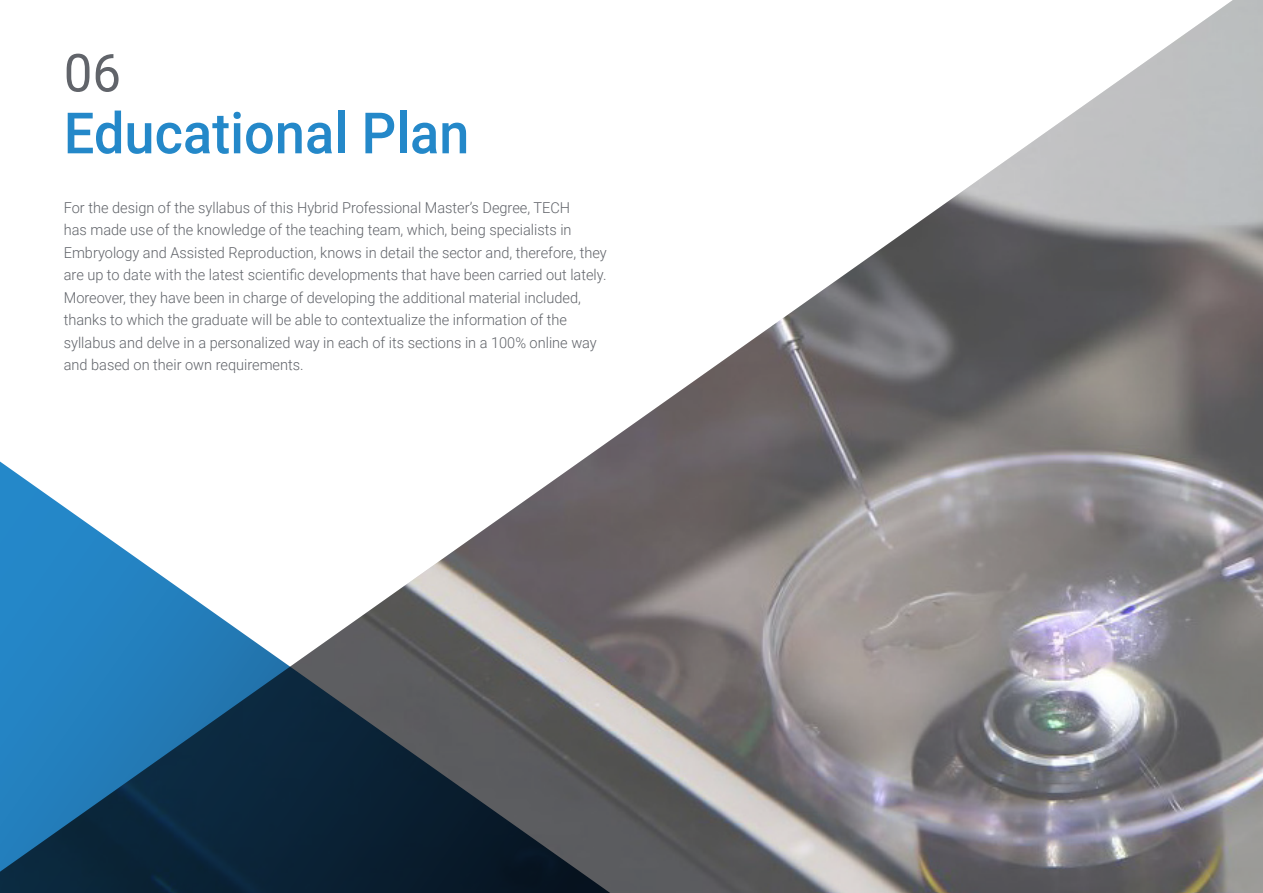
<style>
.page{position:relative;width:1263px;height:893px;background:#fff}
.page>*{position:absolute;margin:0;border:0;box-sizing:border-box;transform-origin:0 0}
.t1{font:500 57px "Roboto";color:#2488c9;scale:.95 1}
.t2{font:52.5px "Roboto";color:#61646a}
.t3{font:300 15px/22.5px "Roboto";color:#61646a}
</style>
<div class="page">
<img style="left:602px;top:0;width:661px;height:893px">
<svg style="left:0;top:446px;width:640px;height:447px"></svg>
<h2 class="t2" style="left:64px;top:36px;width:59px">06</h2>
<h1 class="t1" style="left:64px;top:93px;width:428px">Educational Plan</h1>
<p class="t3" style="left:64px;top:196px;width:544px">For the design of the syllabus of this Hybrid Professional Master’s Degree, TECH<br>has made use of the knowledge of the teaching team, which, being specialists in Embryology and Assisted Reproduction, knows in detail the sector and, therefore, they are up to date with the latest scientific developments that have been carried out lately.<br>Moreover, they have been in charge of developing the additional material included, thanks to which the graduate will be able to contextualize the information of the syllabus and delve in a personalized way in each of its sections in a 100% online way and based on their own requirements.</p>
</div>
